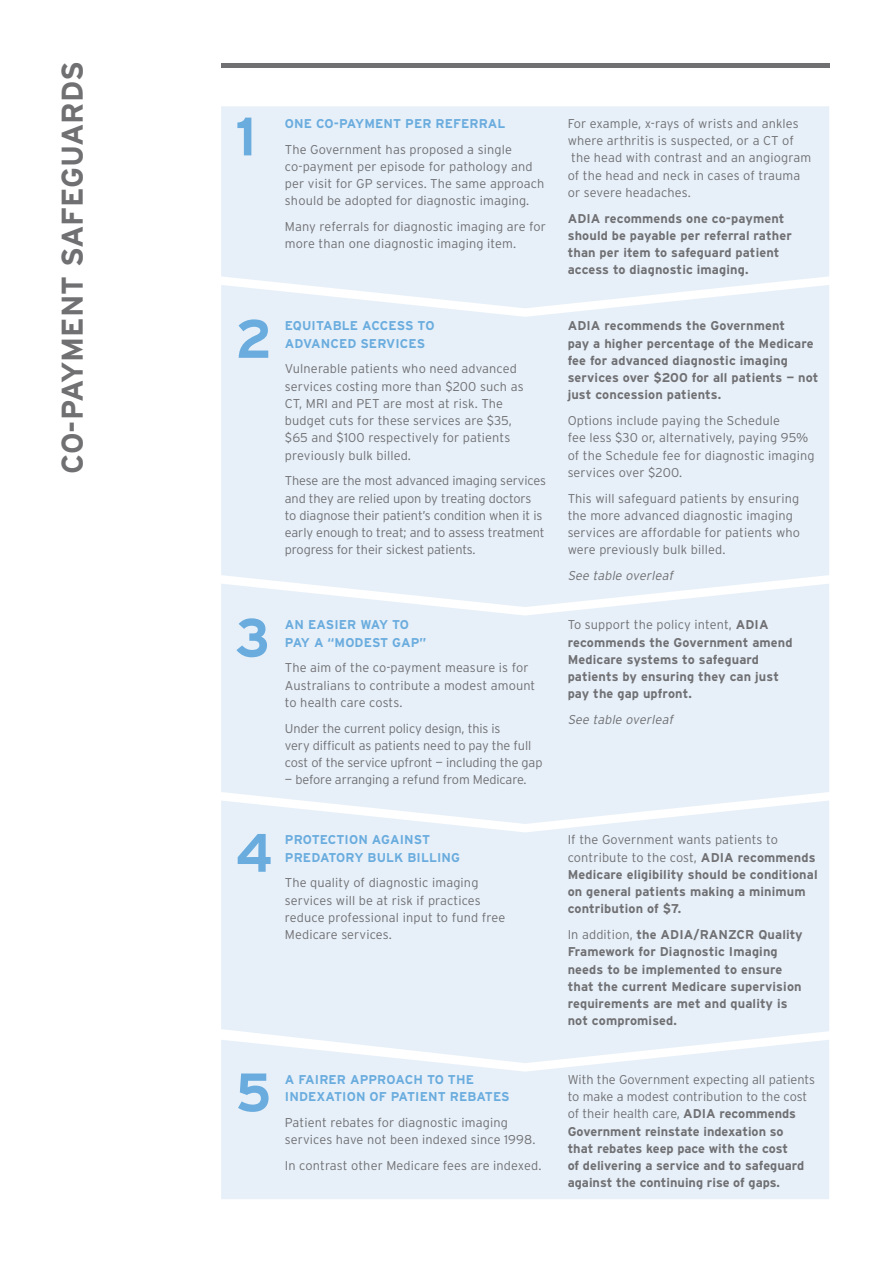
<style>
.page{position:relative;width:893px;height:1263px;background:#fff}
.page>*{position:absolute;margin:0;border:0;box-sizing:border-box;transform-origin:0 0}
.t1{font:700 54px "Interstate";color:#6aacde}
.t2{font:700 30px "Interstate";color:#707073}
.t3{font:300 12.75px/17.2px "Interstate";letter-spacing:.01em;color:#707073}
.t4{font:700 12.75px/17.2px "Interstate";letter-spacing:.01em;color:#707073}
.t5{font:300 12.75px/17.2px "Interstate";letter-spacing:-.01em;color:#707073}
.t6{font:700 12.75px/17.2px "Interstate";letter-spacing:.01em;color:#6aacde}
.t7{font:italic 300 12.75px "Interstate";color:#707073}
.s1{font-weight:300}
</style>
<div class="page">
<div style="left:221px;top:106px;width:608px;height:179px;background:#e7f0f9"></div>
<div style="left:221px;top:607px;width:608px;height:193px;background:#e7f0f9"></div>
<div style="left:221px;top:800px;width:608px;height:240px;background:#e7f0f9"></div>
<div style="left:221px;top:1040px;width:608px;height:159px;background:#e7f0f9"></div>
<div style="left:221px;top:285px;width:608px;height:322px;background:#e7f0f9"></div>
<hr style="left:221px;top:64px;width:608px;height:4px;background:#707073">
<p class="t2" style="left:55px;top:474px;width:413px;rotate:-90deg">CO-PAYMENT SAFEGUARDS</p>
<p class="t1" style="left:235px;top:106px;width:22px">1</p>
<p class="t6" style="left:285px;top:115px;width:222px">ONE CO-PAYMENT PER REFERRAL</p>
<p class="t3" style="left:285px;top:140px;width:261px">The Government has proposed a single co-payment per episode for pathology and per visit for GP services. The same approach should be adopted for diagnostic imaging.</p>
<p class="t3" style="left:285px;top:218px;width:263px">Many referrals for diagnostic imaging are for more than one diagnostic imaging item.</p>
<p class="t3" style="left:568px;top:115px;width:245px">For example, x-rays of wrists and ankles where arthritis is suspected, or a CT of the head with contrast and an angiogram of the head and neck in cases of trauma or severe headaches.</p>
<p class="t4" style="left:568px;top:209px;width:226px">ADIA recommends one co-payment should be payable per referral rather than per item to safeguard patient access to diagnostic imaging.</p>
<p class="t1" style="left:235px;top:309px;width:38px">2</p>
<p class="t6" style="left:285px;top:317px;width:151px">EQUITABLE ACCESS TO<br>ADVANCED SERVICES</p>
<p class="t3" style="left:285px;top:360px;width:240px">Vulnerable patients who need advanced services costing more than $200 such as CT, MRI and PET are most at risk. The budget cuts for these services are $35, $65 and $100 respectively for patients previously bulk billed.</p>
<p class="t5" style="left:285px;top:472px;width:263px">These are the most advanced imaging services and they are relied upon by treating doctors to diagnose their patient’s condition when it is early enough to treat; and to assess treatment progress for their sickest patients.</p>
<p class="t4" style="left:568px;top:317px;width:252px">ADIA recommends the Government<br>pay a higher percentage of the Medicare fee for advanced diagnostic imaging services over $200 for all patients — not just concession patients.</p>
<p class="t3" style="left:568px;top:412px;width:248px">Options include paying the Schedule<br>fee less $30 or, alternatively, paying 95% of the Schedule fee for diagnostic imaging services over $200.</p>
<p class="t3" style="left:568px;top:489px;width:234px">This will safeguard patients by ensuring the more advanced diagnostic imaging services are affordable for patients who were previously bulk billed.</p>
<p class="t7" style="left:568px;top:568px;width:110px">See table overleaf</p>
<p class="t1" style="left:235px;top:608px;width:36px">3</p>
<p class="t6" style="left:285px;top:616px;width:143px">AN EASIER WAY TO<br>PAY A “MODEST GAP”</p>
<p class="t3" style="left:285px;top:659px;width:252px">The aim of the co-payment measure is for<br>Australians to contribute a modest amount to health care costs.</p>
<p class="t5" style="left:285px;top:719px;width:259px">Under the current policy design, this is<br>very difficult as patients need to pay the full cost of the service upfront — including the gap</p>
<p class="t5" style="left:285px;top:771px;width:243px">— before arranging a refund from Medicare.</p>
<p class="t4" style="left:568px;top:616px;width:226px"><span class="s1">To support the policy intent,</span> ADIA recommends the Government amend<br>Medicare systems to safeguard patients by ensuring they can just pay the gap upfront.</p>
<p class="t7" style="left:568px;top:712px;width:110px">See table overleaf</p>
<p class="t1" style="left:235px;top:823px;width:39px">4</p>
<p class="t6" style="left:285px;top:831px;width:177px">PROTECTION AGAINST<br>PREDATORY BULK BILLING</p>
<p class="t3" style="left:285px;top:874px;width:222px">The quality of diagnostic imaging services will be at risk if practices reduce professional input to fund free<br>Medicare services.</p>
<p class="t4" style="left:568px;top:831px;width:251px"><span class="s1">If the Government wants patients to contribute to the cost,</span> ADIA recommends Medicare eligibility should be conditional on general patients making a minimum contribution of $7.</p>
<p class="t4" style="left:568px;top:926px;width:237px"><span class="s1">In addition,</span> the ADIA/RANZCR Quality<br>Framework for Diagnostic Imaging needs to be implemented to ensure that the current Medicare supervision requirements are met and quality is not compromised.</p>
<p class="t1" style="left:235px;top:1062px;width:38px">5</p>
<p class="t6" style="left:285px;top:1070px;width:226px">A FAIRER APPROACH TO THE<br>INDEXATION OF PATIENT REBATES</p>
<p class="t3" style="left:285px;top:1113px;width:252px">Patient rebates for diagnostic imaging services have not been indexed since 1998.</p>
<p class="t3" style="left:285px;top:1156px;width:258px">In contrast other Medicare fees are indexed.</p>
<p class="t4" style="left:568px;top:1070px;width:249px"><span class="s1">With the Government expecting all patients to make a modest contribution to the cost of their health care,</span> ADIA recommends Government reinstate indexation so<br>that rebates keep pace with the cost<br>of delivering a service and to safeguard against the continuing rise of gaps.</p>
</div>
